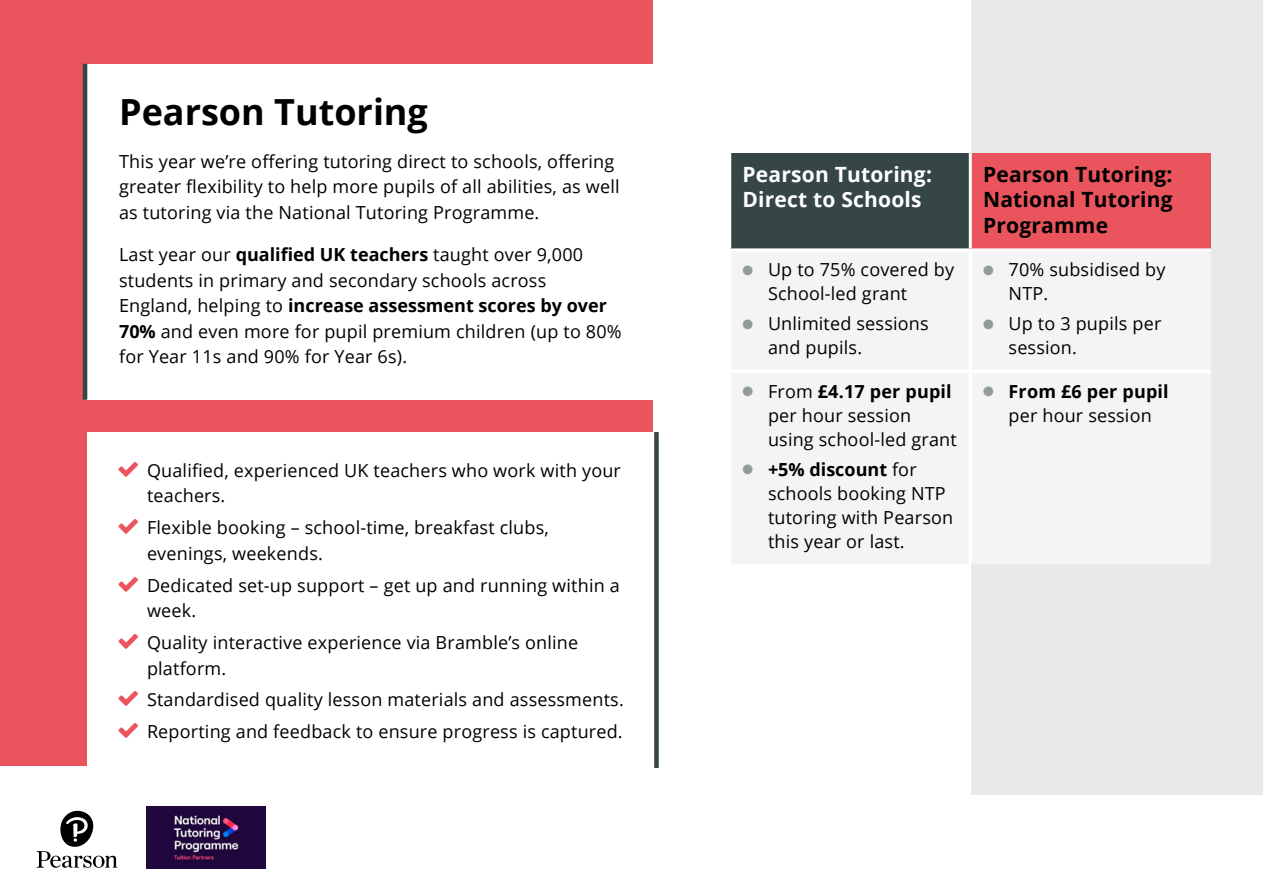
<style>
.page{position:relative;width:1263px;height:893px;background:#fff}
.page>*{position:absolute;margin:0;border:0;box-sizing:border-box;transform-origin:0 0}
.subhead{font:700 36px "Open Sans";color:#000}
.body{font:700 21px/25.5px "Open Sans";letter-spacing:.01em;color:#000;text-align:justify}
.body-2{font:700 21px/25.5px "Open Sans";letter-spacing:.01em;color:#fff}
.body-3{font:18px/25.5px "Open Sans";letter-spacing:.01em;color:#000}
.table_text{font:18px/24px "Open Sans";letter-spacing:.01em;color:#000}
.table_text-2{font:700 18px/24px "Open Sans";letter-spacing:.01em;color:#000;text-align:center}
.s1{font-weight:700}
.s2{color:#919b9c}
.s3{font-weight:400}
</style>
<div class="page">
<img style="left:146px;top:806px;width:119px;height:63px">
<svg style="left:37px;top:810px;width:80px;height:58px"></svg>
<div style="left:0;top:0;width:653px;height:765px;background:#ea545c"></div>
<div style="left:85px;top:64px;width:572px;height:336px;background:#fff"></div>
<div style="left:972px;top:0;width:291px;height:795px;background:#e8e9e9"></div>
<hr style="left:83px;top:64px;width:4px;height:336px;background:#364546">
<div style="left:87px;top:432px;width:570px;height:336px;background:#fff"></div>
<div style="left:654px;top:432px;width:5px;height:336px;background:#364546"></div>
<div style="left:730px;top:153px;width:240px;height:97px;background:#364546"></div>
<div style="left:970px;top:153px;width:241px;height:97px;background:#ea545c"></div>
<div style="left:732px;top:251px;width:479px;height:313px;background:#f4f4f5"></div>
<hr style="left:728px;top:153px;width:3px;height:95px;background:#fff">
<hr style="left:969px;top:153px;width:3px;height:95px;background:#fff">
<hr style="left:728px;top:248px;width:242px;height:3px;background:#fff">
<hr style="left:970px;top:248px;width:241px;height:3px;background:#fff">
<hr style="left:969px;top:251px;width:3px;height:119px;background:#fff">
<hr style="left:728px;top:370px;width:242px;height:3px;background:#fff">
<hr style="left:970px;top:370px;width:241px;height:3px;background:#fff">
<hr style="left:969px;top:373px;width:3px;height:191px;background:#fff">
<p class="subhead" style="left:119px;top:87px;width:310px">Pearson Tutoring</p>
<p class="body-3" style="left:119px;top:148px;width:502px">This year we’re offering tutoring direct to schools, offering greater flexibility to help more pupils of all abilities, as well as tutoring via the National Tutoring Programme.</p>
<p class="body-3" style="left:119px;top:242px;width:504px">Last year our <span class="s1">qualified UK teachers</span> taught over 9,000 students in primary and secondary schools across England, helping to <span class="s1">increase assessment scores by over 70%</span> and even more for pupil premium children (up to 80% for Year 11s and 90% for Year 6s).</p>
<p class="body-3" style="left:147px;top:457px;width:475px">Qualified, experienced UK teachers who work with your teachers.</p>
<p class="body-3" style="left:147px;top:514px;width:403px">Flexible booking – school-time, breakfast clubs, evenings, weekends.</p>
<p class="body-3" style="left:147px;top:572px;width:474px">Dedicated set-up support – get up and running within a week.</p>
<p class="body-3" style="left:147px;top:629px;width:433px">Quality interactive experience via Bramble’s online platform.</p>
<p class="body-3" style="left:147px;top:687px;width:478px">Standardised quality lesson materials and assessments.</p>
<p class="body-3" style="left:147px;top:718px;width:477px">Reporting and feedback to ensure progress is captured.</p>
<p class="body-2" style="left:742px;top:161px;width:191px">Pearson Tutoring:<br>Direct to Schools</p>
<p class="body" style="left:983px;top:161px;width:191px">Pearson Tutoring:<br>National Tutoring Programme</p>
<p class="table_text" style="left:768px;top:257px;width:188px;text-indent:-26px"><span class="s2">●</span> Up to 75% covered by<br>School-led grant</p>
<p class="table_text" style="left:768px;top:311px;width:162px;text-indent:-26px"><span class="s2">●</span> Unlimited sessions and pupils.</p>
<p class="table_text" style="left:1008px;top:257px;width:158px;text-indent:-26px"><span class="s2">●</span> 70% subsidised by<br>NTP.</p>
<p class="table_text" style="left:1008px;top:311px;width:154px;text-indent:-26px"><span class="s2">●</span> Up to 3 pupils per session.</p>
<p class="table_text" style="left:768px;top:379px;width:190px;text-indent:-26px"><span class="s2">●</span> From <span class="s1">£4.17 per pupil </span>per hour session using school-led grant</p>
<p class="table_text" style="left:768px;top:456px;width:187px;text-indent:-26px"><span class="s2">●</span> <span class="s1">+5% discount</span> for schools booking NTP tutoring with Pearson this year or last.</p>
<p class="table_text-2" style="left:983px;top:379px;width:187px"><span class="s2">●</span> From £6 per pupil <span class="s3">per hour session</span></p>
</div>
